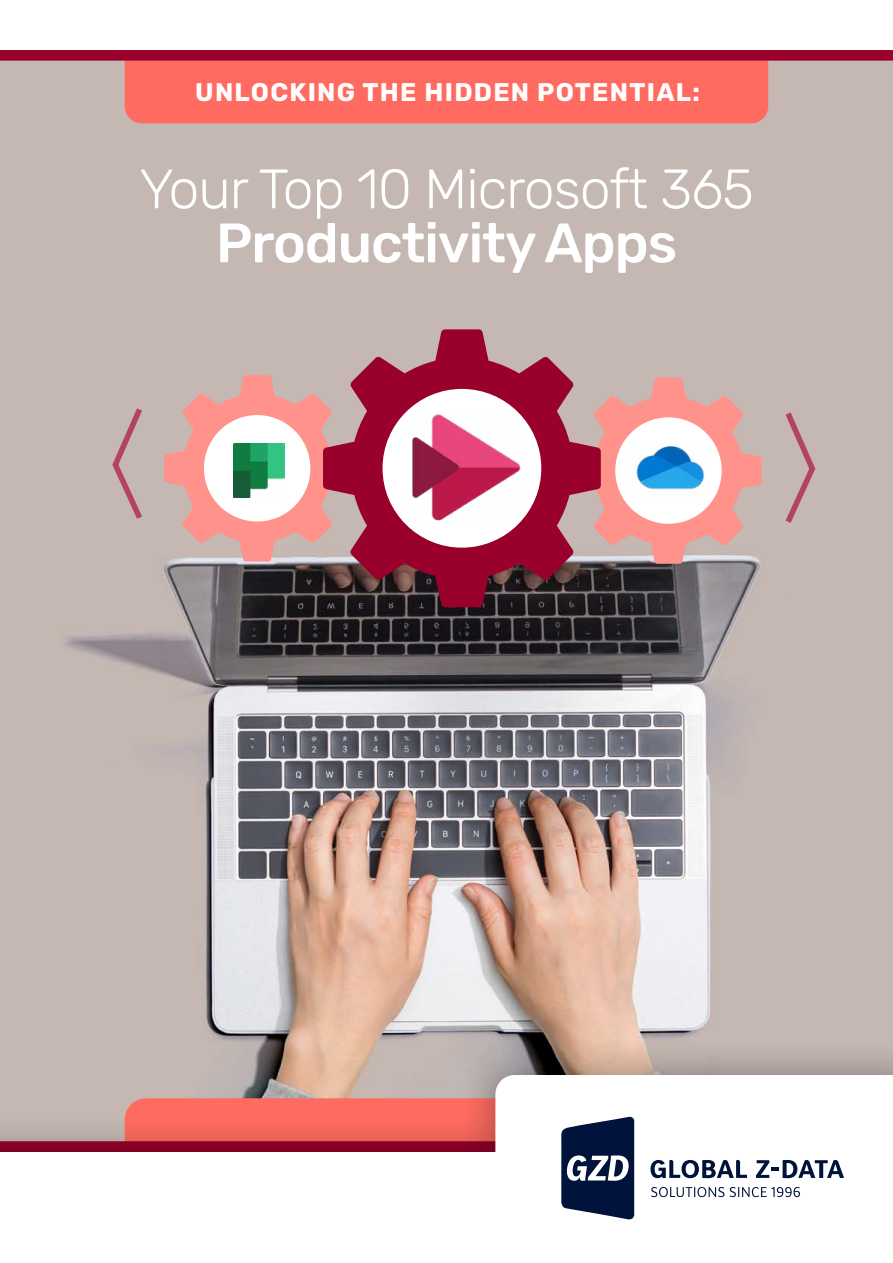
<style>
.page{position:relative;width:893px;height:1263px;background:#fff}
.page>*{position:absolute;margin:0;border:0;box-sizing:border-box;transform-origin:0 0}
.t1{font:300 55.5px "Rubik";letter-spacing:-.02em;color:#fff}
.t2{font:500 55.5px "Rubik";letter-spacing:-.02em;color:#fff}
.t3{font:700 25.5px "Rubik";letter-spacing:.05em;color:#fff}
</style>
<div class="page">
<img style="left:0;top:61px;width:893px;height:976px">
<svg style="left:164px;top:375px;width:159px;height:186px"></svg>
<svg style="left:601px;top:377px;width:161px;height:187px"></svg>
<svg style="left:323px;top:329px;width:278px;height:278px;background:#a4586a"></svg>
<img style="left:408px;top:412px;width:114px;height:112px">
<svg style="left:781px;top:406px;width:37px;height:123px;background:#c2a6a6"></svg>
<svg style="left:109px;top:402px;width:38px;height:123px;background:#c2a7a6"></svg>
<div style="left:125px;top:61px;width:643px;height:62px;background:#ff6b61"></div>
<svg style="left:0;top:50px;width:893px;height:11px;background:#9c042d"></svg>
<div style="left:0;top:1037px;width:893px;height:226px;background:#000;opacity:.35"></div>
<svg style="left:495px;top:1075px;width:398px;height:77px"></svg>
<div style="left:0;top:1152px;width:893px;height:111px;background:#fff"></div>
<svg style="left:561px;top:1116px;width:73px;height:104px"></svg>
<svg style="left:651px;top:1187px;width:73px;height:10px"></svg>
<svg style="left:730px;top:1187px;width:70px;height:10px"></svg>
<svg style="left:650px;top:1160px;width:97px;height:18px"></svg>
<svg style="left:756px;top:1160px;width:88px;height:18px"></svg>
<p class="t3" style="left:195px;top:78px;width:506px">UNLOCKING THE HIDDEN POTENTIAL:</p>
<h1 class="t1" style="left:139px;top:158px;width:616px">Your Top 10 Microsoft 365</h1>
<h1 class="t2" style="left:216px;top:212px;width:463px">Productivity Apps</h1>
</div>
